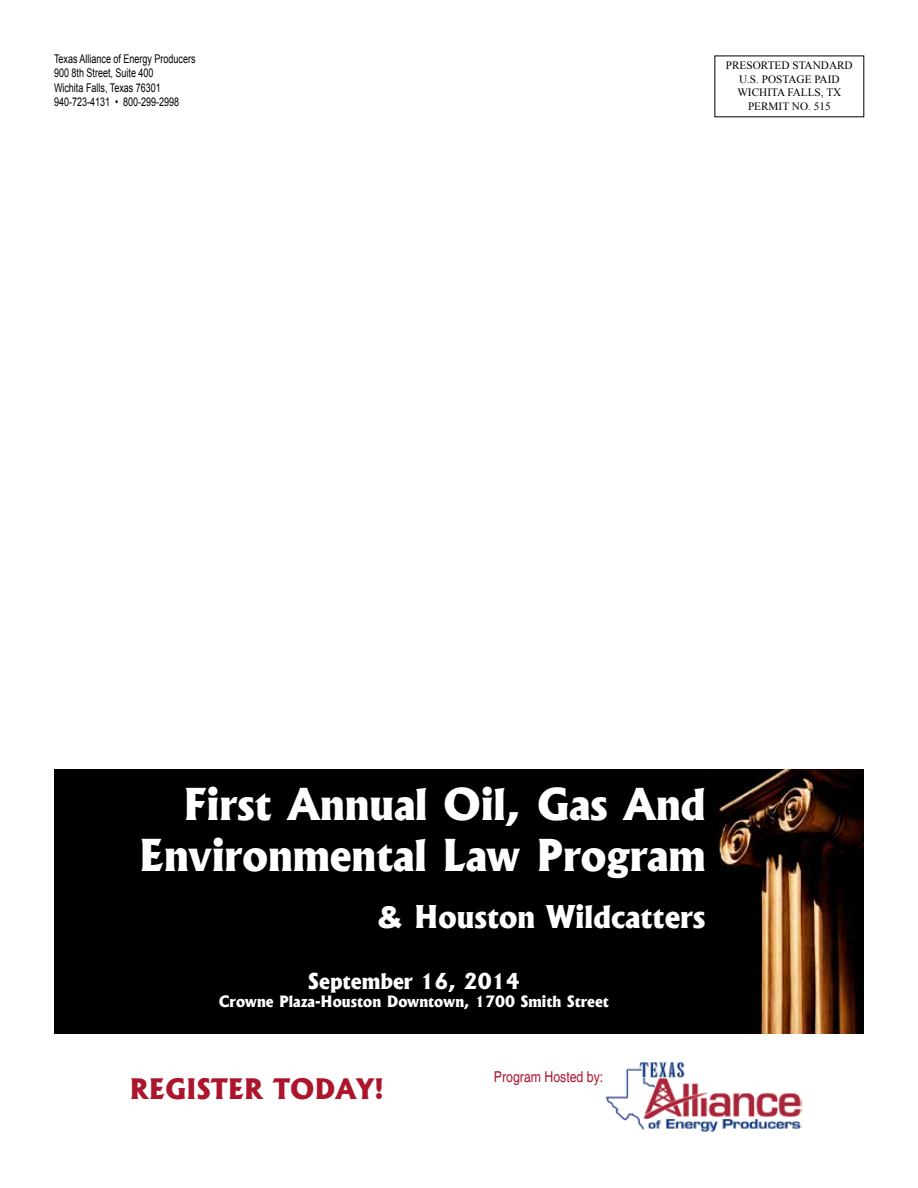
<style>
.page{position:relative;width:918px;height:1188px;background:#fff}
.page>*{position:absolute;margin:0;border:0;box-sizing:border-box;transform-origin:0 0}
.t1{font:800 42px/50.4px "Albertus";color:#fff;text-align:right}
.t2{font:800 30px "Albertus";color:#fff}
.t3{font:800 27px "Albertus";color:#ac162c}
.t4{font:800 21px "Albertus";color:#fff}
.t5{font:800 15px "Albertus";color:#fff}
.t6{font:condensed 15px "Helvetica";color:#ac162c}
.t7{font:12px/14.4px "Arial";color:#000;scale:.75 1}
.t8{font:11.25px/13.5px "Times New Roman";color:#000;text-align:center}
.s1{font-family:"Arial";font-weight:900}
</style>
<div class="page">
<img style="left:706px;top:770px;width:158px;height:263px">
<div style="left:54px;top:770px;width:652px;height:263px;background:#000"></div>
<div style="left:182px;top:780px;width:250px;height:45px;background:#000"></div>
<div style="left:536px;top:784px;width:74px;height:41px;background:#000"></div>
<div style="left:616px;top:780px;width:94px;height:45px;background:#000"></div>
<div style="left:137px;top:833px;width:294px;height:54px;background:#000"></div>
<div style="left:441px;top:783px;width:86px;height:108px;background:#000"></div>
<div style="left:534px;top:835px;width:175px;height:46px;background:#000"></div>
<svg style="left:375px;top:902px;width:31px;height:30px"></svg>
<div style="left:412px;top:900px;width:296px;height:47px;background:#000"></div>
<img style="left:605px;top:1062px;width:196px;height:70px">
<p class="t7" style="left:54px;top:51px;width:190px">Texas Alliance of Energy Producers<br>900 8th Street, Suite 400<br>Wichita Falls, Texas 76301<br>940-723-4131 • 800-299-2998</p>
<p class="t8" style="left:726px;top:59px;width:128px">PRESORTED STANDARD<br>U.S. POSTAGE PAID<br>WICHITA FALLS, TX<br>PERMIT NO. 515</p>
<h1 class="t1" style="left:139px;top:779px;width:568px">First Annual Oil, Gas And<br>Environmental Law Program</h1>
<h2 class="t2" style="left:376px;top:897px;width:331px"><span class="s1">&amp;</span> Houston Wildcatters</h2>
<h3 class="t4" style="left:308px;top:968px;width:213px">September 16, 2014</h3>
<p class="t5" style="left:219px;top:992px;width:392px">Crowne Plaza-Houston Downtown, 1700 Smith Street</p>
<h3 class="t3" style="left:130px;top:1072px;width:166px">Register Toda</h3>
<h3 class="t3" style="left:356px;top:1072px;width:29px">y!</h3>
<p class="t6" style="left:494px;top:1068px;width:111px">Program Hosted by:</p>
</div>
